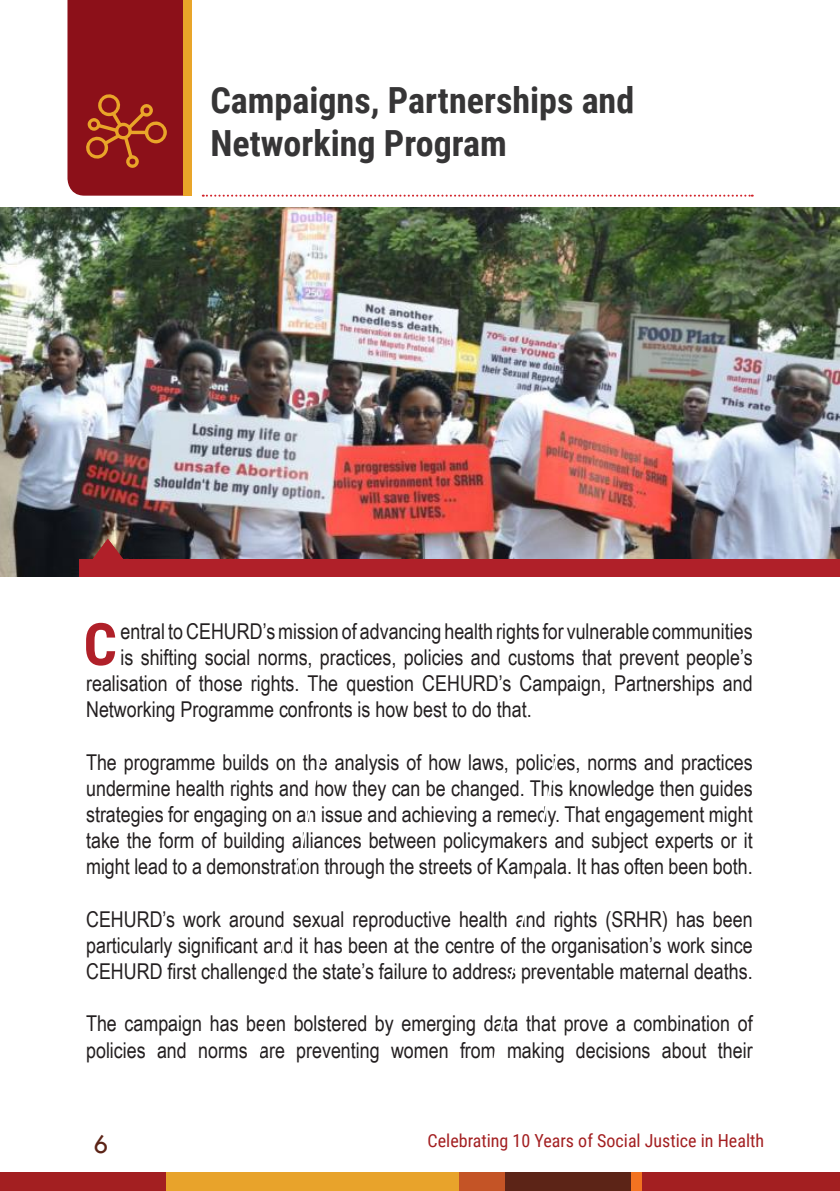
<style>
.page{position:relative;width:840px;height:1191px;background:#fff}
.page>*{position:absolute;margin:0;border:0;box-sizing:border-box;transform-origin:0 0}
.t1{font:700 58.6px "Roboto Condensed";color:#b02029}
.t2{font:700 36px/43.2px "Roboto Condensed";color:#363536}
.t3{font:26px "Product Sans";color:#5c2417}
.t4{font:21.8px/26.2px "Arial Narrow";color:#231f20;text-align:justify}
.t5{font:18px "Roboto Condensed";color:#a31f21}
</style>
<div class="page">
<div style="left:629px;top:1172px;width:13px;height:19px;background:#f27321"></div>
<div style="left:43px;top:1172px;width:416px;height:19px;background:#e8a32b"></div>
<div style="left:459px;top:1172px;width:46px;height:19px;background:#c45426"></div>
<div style="left:642px;top:1172px;width:197px;height:19px;background:#a31f21"></div>
<div style="left:505px;top:1172px;width:125px;height:19px;background:#5c2417"></div>
<div style="left:0;top:1172px;width:166px;height:19px;background:#a31f21"></div>
<img style="left:0;top:208px;width:839px;height:368px">
<svg style="left:203px;top:195px;width:549px;height:2px"></svg>
<div style="left:183px;top:0;width:9px;height:196px;background:#e9a529"></div>
<svg style="left:67px;top:0;width:116px;height:196px;background:#921a1b"></svg>
<div style="left:80px;top:558px;width:759px;height:18px;background:#b02029"></div>
<svg style="left:80px;top:539px;width:56px;height:20px"></svg>
<p class="t2" style="left:210px;top:77px;width:425px">Campaigns, Partnerships and<br>Networking Program</p>
<p class="t1" style="left:83px;top:603px;width:35px">C</p>
<p class="t4" style="left:120px;top:617px;width:633px">entral to CEHURD’s mission of advancing health rights for vulnerable communities</p>
<p class="t4" style="left:120px;top:643px;width:633px">is shifting social norms, practices, policies and customs that prevent people’s</p>
<p class="t4" style="left:86px;top:669px;width:667px">realisation of those rights. The question CEHURD’s Campaign, Partnerships and</p>
<p class="t4" style="left:86px;top:696px;width:447px">Networking Programme confronts is how best to do that.</p>
<p class="t4" style="left:86px;top:748px;width:667px">The programme builds on the analysis of how laws, policies, norms and practices undermine health rights and how they can be changed. This knowledge then guides strategies for engaging on an issue and achieving a remedy. That engagement might take the form of building alliances between policymakers and subject experts or it might lead to a demonstration through the streets of Kampala. It has often been both.</p>
<p class="t4" style="left:86px;top:905px;width:667px">CEHURD’s work around sexual reproductive health and rights (SRHR) has been particularly significant and it has been at the centre of the organisation’s work since CEHURD first challenged the state’s failure to address preventable maternal deaths.</p>
<p class="t4" style="left:86px;top:1009px;width:667px">The campaign has been bolstered by emerging data that prove a combination of policies and norms are preventing women from making decisions about their</p>
<p class="t3" style="left:94px;top:1129px;width:16px">6</p>
<p class="t5" style="left:427px;top:1128px;width:338px">Celebrating 10 Years of Social Justice in Health</p>
</div>
